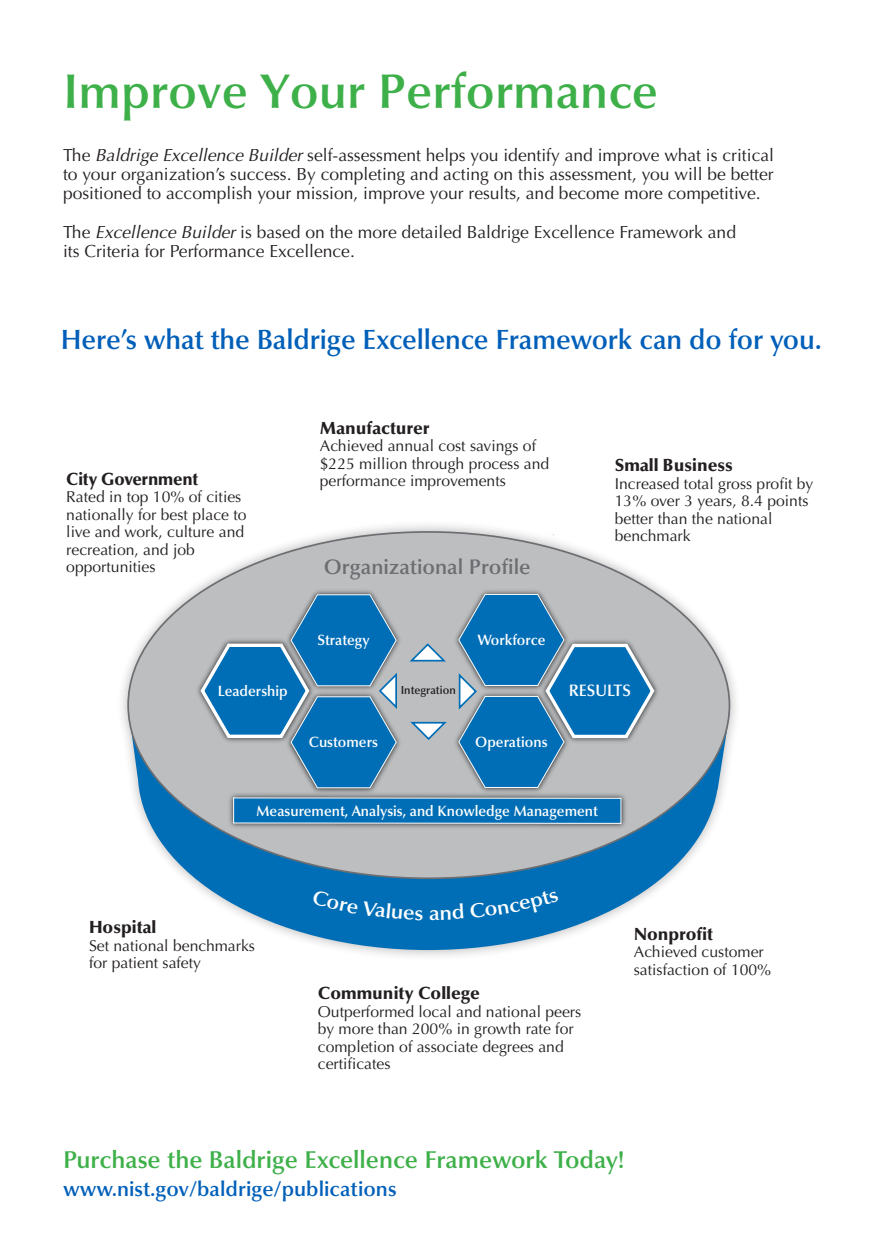
<style>
.page{position:relative;width:882px;height:1260px;background:#fff}
.page>*{position:absolute;margin:0;border:0;box-sizing:border-box;transform-origin:0 0}
.t1{font:600 49px "Optima";color:#3eb049}
.t2{font:600 28px "Optima";letter-spacing:-.005em;color:#005fb9}
.t3{font:600 24.5px "Optima";color:#3eb049}
.t4{font:600 21.18px "Optima";color:#6d6e71}
.t5{font:600 21px "Optima";color:#005fb9}
.t6{font:17.5px/19.2px "Optima";color:#231f20;text-align:justify}
.t7{font:900 17.5px "Optima";color:#231f20}
.t8{font:600 16.62px "Optima";color:#fff;scale:.96 1}
.t9{font:15.75px/17.5px "Optima";color:#231f20}
.t10{font:600 15.05px "Optima";color:#fff;scale:.96 1}
.t11{font:600 11.72px "Optima";color:#231f20;scale:.96 1}
.s1{font-style:italic}
</style>
<div class="page">
<div style="left:116px;top:520px;width:625px;height:442px;background:#231f20;opacity:.3"></div>
<svg style="left:128px;top:595px;width:602px;height:355px"></svg>
<div style="left:128px;top:532px;width:601px;height:346px;background:#bcbec0;border-radius:50%"></div>
<img style="left:313px;top:590px;width:87px;height:55px">
<img style="left:313px;top:737px;width:87px;height:53px">
<img style="left:455px;top:590px;width:87px;height:57px">
<img style="left:455px;top:735px;width:87px;height:55px">
<img style="left:225px;top:790px;width:401px;height:42px">
<div style="left:234px;top:798px;width:387px;height:25px;background:#006eb6"></div>
<div style="left:233px;top:797px;width:388px;height:27px;border:1px solid #fff"></div>
<svg style="left:409px;top:643px;width:37px;height:19px"></svg>
<svg style="left:410px;top:721px;width:37px;height:19px"></svg>
<svg style="left:458px;top:594px;width:198px;height:195px"></svg>
<svg style="left:199px;top:594px;width:199px;height:195px"></svg>
<div style="left:312px;top:889px;width:111px;height:31px;background:#006eb6"></div>
<svg style="left:430px;top:904px;width:34px;height:16px"></svg>
<div style="left:470px;top:890px;width:89px;height:28px;background:#006eb6"></div>
<h1 class="t1" style="left:63px;top:63px;width:597px">Improve Your Performance</h1>
<p class="t6" style="left:63px;top:145px;width:713px">The <span class="s1">Baldrige Excellence Builder</span> self-assessment helps you identify and improve what is critical to your organization’s success. By completing and acting on this assessment, you will be better positioned to accomplish your mission, improve your results, and become more competitive.</p>
<p class="t6" style="left:63px;top:222px;width:675px">The <span class="s1">Excellence Builder</span> is based on the more detailed Baldrige Excellence Framework and its Criteria for Performance Excellence.</p>
<h2 class="t2" style="left:61px;top:324px;width:762px">Here’s what the Baldrige Excellence Framework can do for you.</h2>
<p class="t7" style="left:66px;top:469px;width:134px">City Government</p>
<p class="t9" style="left:66px;top:489px;width:182px">Rated in top 10% of cities nationally for best place to live and work, culture and recreation, and job opportunities</p>
<p class="t10" style="left:218px;top:682px;width:74px">Leadership</p>
<p class="t7" style="left:320px;top:418px;width:111px">Manufacturer</p>
<p class="t9" style="left:320px;top:437px;width:231px">Achieved annual cost savings of $225 million through process and performance improvements</p>
<p class="t4" style="left:324px;top:555px;width:208px">Organizational Profile</p>
<p class="t10" style="left:317px;top:631px;width:56px">Strategy</p>
<p class="t10" style="left:309px;top:733px;width:73px">Customers</p>
<p class="t11" style="left:401px;top:683px;width:59px">Integration</p>
<p class="t10" style="left:477px;top:632px;width:72px">Workforce</p>
<p class="t10" style="left:475px;top:733px;width:77px">Operations</p>
<p class="t7" style="left:615px;top:455px;width:120px">Small Business</p>
<p class="t9" style="left:615px;top:475px;width:200px">Increased total gross profit by<br>13% over 3 years, 8.4 points better than the national benchmark</p>
<p class="t8" style="left:569px;top:681px;width:66px">RESULTS</p>
<p class="t10" style="left:257px;top:802px;width:357px">Measurement, Analysis, and Knowledge Management</p>
<p class="t7" style="left:89px;top:917px;width:69px">Hospital</p>
<p class="t9" style="left:89px;top:937px;width:168px">Set national benchmarks for patient safety</p>
<p class="t7" style="left:318px;top:983px;width:164px">Community College</p>
<p class="t9" style="left:318px;top:1003px;width:265px">Outperformed local and national peers by more than 200% in growth rate for completion of associate degrees and certificates</p>
<p class="t7" style="left:634px;top:924px;width:81px">Nonprofit</p>
<p class="t9" style="left:634px;top:944px;width:139px">Achieved customer satisfaction of 100%</p>
<h3 class="t3" style="left:63px;top:1145px;width:563px">Purchase the Baldrige Excellence Framework Today!</h3>
<h3 class="t5" style="left:63px;top:1176px;width:335px">www.nist.gov/baldrige/publications</h3>
</div>
